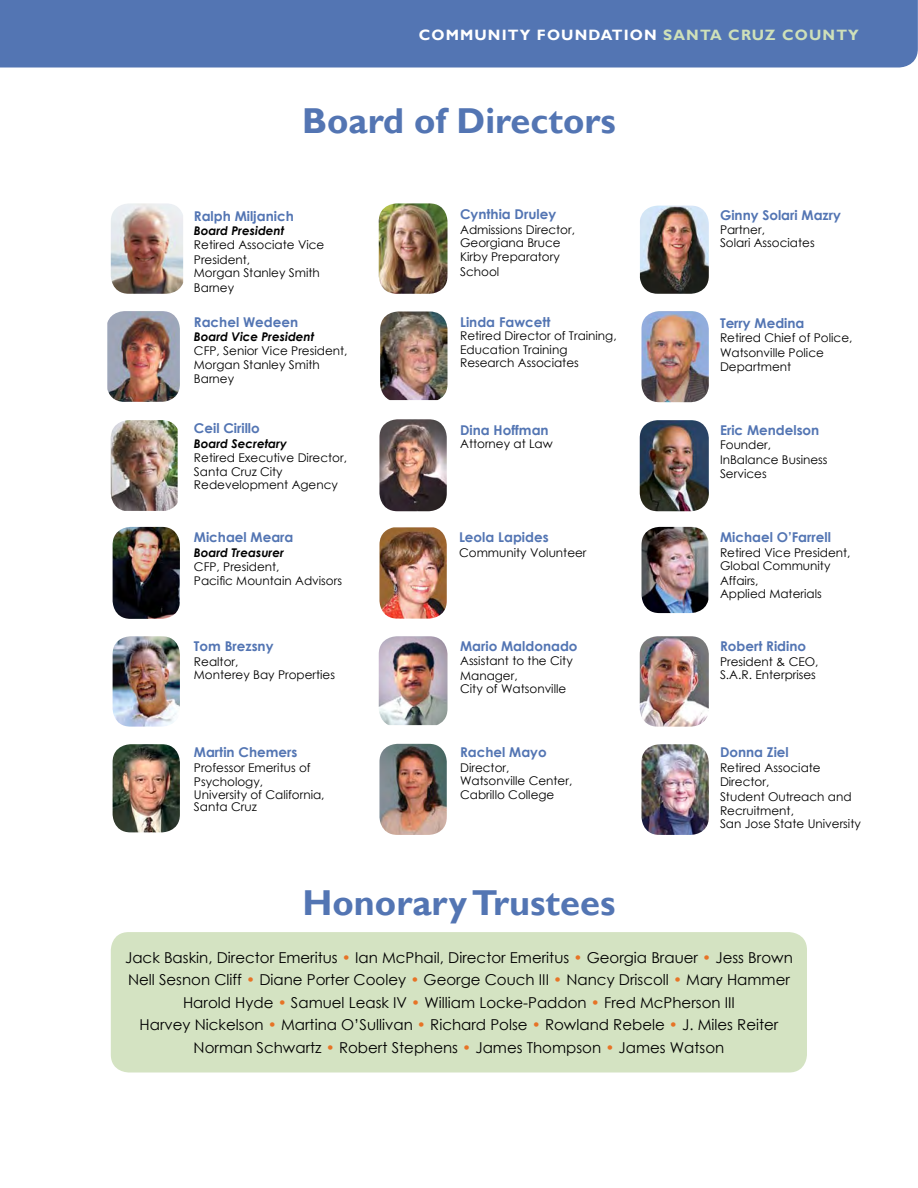
<style>
.page{position:relative;width:918px;height:1188px;background:#fff}
.page>*{position:absolute;margin:0;border:0;box-sizing:border-box;transform-origin:0 0}
.t1{font:700 36px "Gill Sans";color:#5375b3}
.t2{font:15px/22.5px "Century Gothic";color:#000;text-align:center}
.t3{font:700 15px "Gill Sans";letter-spacing:.075em;color:#fff}
.t4{font:700 13.5px "Century Gothic";color:#5375b3}
.t5{font:12px/14.4px "Century Gothic";color:#000}
.t6{font:italic 700 12px "Century Gothic";color:#000}
.s1{color:#cee0b9}
.s2{color:#e77325}
</style>
<div class="page">
<div style="left:111px;top:932px;width:696px;height:140px;background:#d4e3c2;border-radius:18px"></div>
<img style="left:641px;top:311px;width:68px;height:91px">
<img style="left:380px;top:311px;width:67px;height:89px">
<img style="left:379px;top:419px;width:68px;height:92px">
<img style="left:113px;top:636px;width:67px;height:91px">
<img style="left:379px;top:527px;width:68px;height:92px">
<img style="left:641px;top:744px;width:68px;height:91px">
<img style="left:113px;top:744px;width:67px;height:88px">
<img style="left:379px;top:636px;width:69px;height:89px">
<img style="left:640px;top:206px;width:69px;height:88px">
<img style="left:111px;top:420px;width:67px;height:91px">
<img style="left:379px;top:203px;width:69px;height:91px">
<img style="left:642px;top:527px;width:66px;height:86px">
<img style="left:379px;top:744px;width:68px;height:91px">
<div style="left:0;top:0;width:918px;height:68px;background:#5375b3"></div>
<img style="left:640px;top:636px;width:69px;height:91px">
<img style="left:107px;top:311px;width:73px;height:91px">
<img style="left:111px;top:203px;width:72px;height:91px">
<img style="left:113px;top:527px;width:67px;height:92px">
<img style="left:640px;top:420px;width:69px;height:91px">
<p class="t3" style="left:419px;top:26px;width:442px">Comm unity Foundation <span class="s1">Santa Cruz County</span></p>
<h1 class="t1" style="left:302px;top:99px;width:315px">Board of Directors</h1>
<p class="t4" style="left:194px;top:205px;width:101px">Ralph Miljanich</p>
<p class="t6" style="left:194px;top:222px;width:92px">Board President</p>
<p class="t5" style="left:194px;top:238px;width:132px">Retired Associate Vice<br>President,</p>
<p class="t5" style="left:194px;top:265px;width:127px">Morgan Stanley Smith<br>Barney</p>
<p class="t4" style="left:194px;top:311px;width:106px">Rachel Wedeen</p>
<p class="t6" style="left:194px;top:328px;width:122px">Board Vice President</p>
<p class="t5" style="left:194px;top:344px;width:155px;line-height:13.4px">CFP, Senior Vice President,<br>Morgan Stanley Smith</p>
<p class="t5" style="left:194px;top:371px;width:42px">Barney</p>
<p class="t4" style="left:194px;top:418px;width:67px">Ceil Cirillo</p>
<p class="t6" style="left:194px;top:434px;width:95px">Board Secretary</p>
<p class="t5" style="left:194px;top:451px;width:155px;line-height:13.4px">Retired Executive Director,<br>Santa Cruz City<br>Redevelopment Agency</p>
<p class="t4" style="left:194px;top:527px;width:101px">Michael Meara</p>
<p class="t6" style="left:194px;top:543px;width:92px">Board Treasurer</p>
<p class="t5" style="left:194px;top:560px;width:150px;line-height:13.4px">CFP, President,<br>Pacific Mountain Advisors</p>
<p class="t4" style="left:194px;top:636px;width:81px">Tom Brezsny</p>
<p class="t5" style="left:194px;top:654px;width:143px;line-height:13.4px">Realtor,<br>Monterey Bay Properties</p>
<p class="t4" style="left:194px;top:742px;width:105px">Martin Chemers</p>
<p class="t5" style="left:194px;top:760px;width:118px">Professor Emeritus of<br>Psychology,</p>
<p class="t5" style="left:194px;top:789px;width:132px;line-height:11.9px">University of California,<br>Santa Cruz</p>
<p class="t4" style="left:460px;top:204px;width:98px">Cynthia Druley</p>
<p class="t5" style="left:460px;top:222px;width:116px;line-height:13.4px">Admissions Director,<br>Georgiana Bruce</p>
<p class="t5" style="left:460px;top:250px;width:101px">Kirby Preparatory<br>School</p>
<p class="t4" style="left:460px;top:311px;width:92px">Linda Fawcett</p>
<p class="t5" style="left:460px;top:328px;width:158px">Retired Director of Training,<br>Education Training</p>
<p class="t5" style="left:460px;top:356px;width:120px">Research Associates</p>
<p class="t4" style="left:460px;top:420px;width:90px">Dina Hoffman</p>
<p class="t5" style="left:460px;top:436px;width:94px">Attorney at Law</p>
<p class="t4" style="left:459px;top:527px;width:91px">Leola Lapides</p>
<p class="t5" style="left:459px;top:545px;width:129px">Community Volunteer</p>
<p class="t4" style="left:460px;top:636px;width:119px">Mario Maldonado</p>
<p class="t5" style="left:460px;top:654px;width:114px">Assistant to the City<br>Manager,</p>
<p class="t5" style="left:460px;top:681px;width:108px">City of Watsonville</p>
<p class="t4" style="left:460px;top:742px;width:88px">Rachel Mayo</p>
<p class="t5" style="left:460px;top:760px;width:114px;line-height:13.8px">Director,<br>Watsonville Center,<br>Cabrillo College</p>
<p class="t4" style="left:720px;top:205px;width:122px">Ginny Solari Mazry</p>
<p class="t5" style="left:720px;top:223px;width:96px;line-height:13.4px">Partner,<br>Solari Associates</p>
<p class="t4" style="left:720px;top:313px;width:86px">Terry Medina</p>
<p class="t5" style="left:720px;top:330px;width:134px">Retired Chief of Police,<br>Watsonville Police<br>Department</p>
<p class="t4" style="left:720px;top:420px;width:101px">Eric Mendelson</p>
<p class="t5" style="left:720px;top:438px;width:109px">Founder,<br>InBalance Business<br>Services</p>
<p class="t4" style="left:720px;top:527px;width:112px">Michael O’Farrell</p>
<p class="t5" style="left:720px;top:546px;width:132px;line-height:13.4px">Retired Vice President,<br>Global Community</p>
<p class="t5" style="left:720px;top:573px;width:103px;line-height:13.4px">Affairs,<br>Applied Materials</p>
<p class="t4" style="left:720px;top:636px;width:88px">Robert Ridino</p>
<p class="t5" style="left:720px;top:654px;width:100px;line-height:13.4px">President &amp; CEO,<br>S.A.R. Enterprises</p>
<p class="t4" style="left:720px;top:742px;width:70px">Donna Ziel</p>
<p class="t5" style="left:720px;top:760px;width:133px">Retired Associate<br>Director,<br>Student Outreach and<br>Recruitment,</p>
<p class="t5" style="left:720px;top:817px;width:142px">San Jose State University</p>
<h1 class="t1" style="left:303px;top:881px;width:314px">Honorary Trustees</h1>
<p class="t2" style="left:125px;top:946px;width:669px">Jack Baskin, Director Emeritus <span class="s2">•</span> Ian McPhail, Director Emeritus <span class="s2">•</span> Georgia Brauer <span class="s2">•</span> Jess Brown Nell Sesnon Cliff <span class="s2">•</span> Diane Porter Cooley <span class="s2">•</span> George Couch III <span class="s2">•</span> Nancy Driscoll <span class="s2">•</span> Mary Hammer Harold Hyde <span class="s2">•</span> Samuel Leask IV <span class="s2">•</span> William Locke-Paddon <span class="s2">•</span> Fred McPherson III<br>Harvey Nickelson <span class="s2">•</span> Martina O’Sullivan <span class="s2">•</span> Richard Polse <span class="s2">•</span> Rowland Rebele <span class="s2">•</span> J. Miles Reiter Norman Schwartz <span class="s2">•</span> Robert Stephens <span class="s2">•</span> James Thompson <span class="s2">•</span> James Watson</p>
</div>
